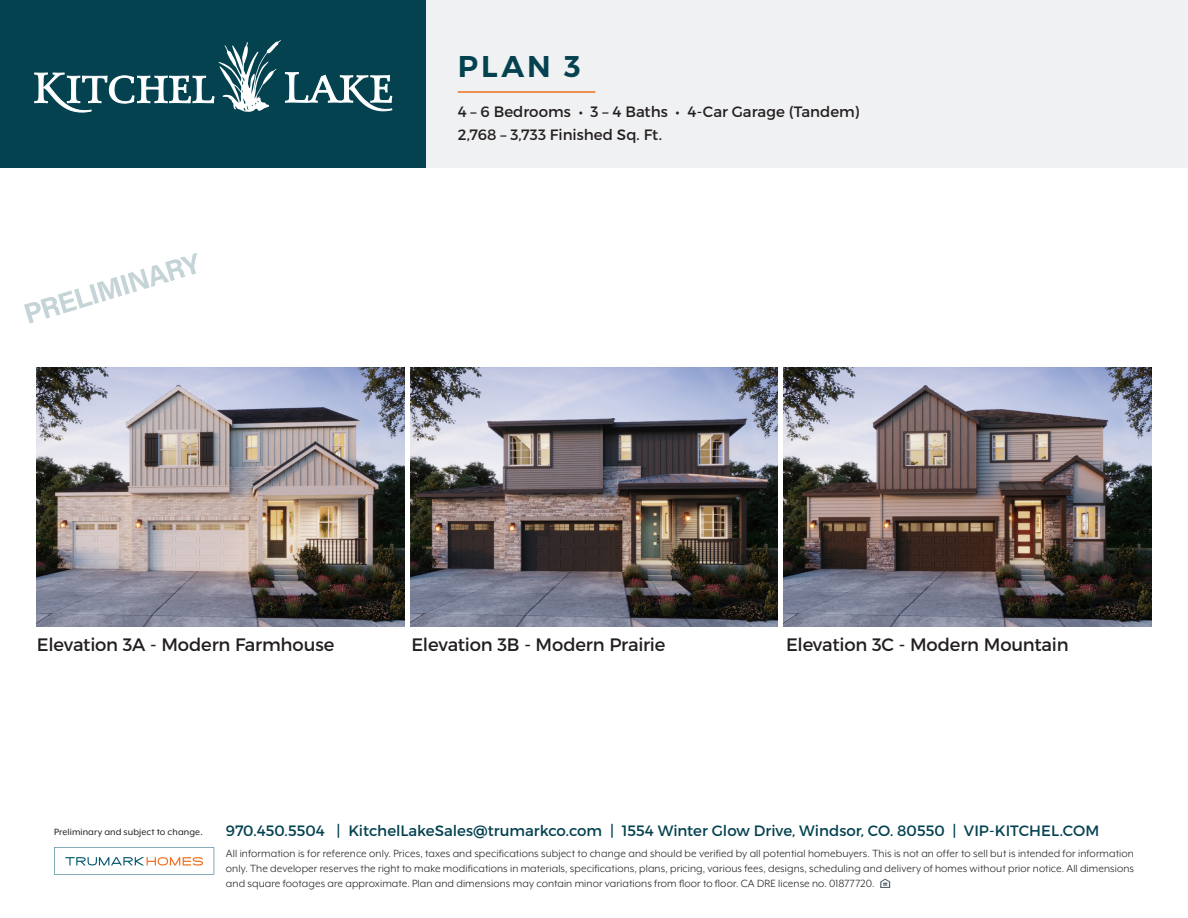
<style>
.page{position:relative;width:1188px;height:918px;background:#fff}
.page>*{position:absolute;margin:0;border:0;box-sizing:border-box;transform-origin:0 0}
.t1{font:600 30px "Montserrat";color:#044250}
.t2{font:18px "Montserrat";letter-spacing:-.01em;color:#231f20}
.t3{font:15px "Montserrat";color:#044250}
.t4{font:15px "Montserrat";color:#231f20}
.t5{font:12px/15px "Mr Eaves XL Mod OT";letter-spacing:.01em;color:#231f20;text-align:justify}
.t6{font:10.5px "Mr Eaves XL Mod OT";letter-spacing:.01em;color:#231f20}
</style>
<div class="page">
<svg style="left:880px;top:879px;width:10px;height:9px"></svg>
<svg style="left:54px;top:847px;width:160px;height:28px"></svg>
<div style="left:0;top:0;width:427px;height:167px;background:#044250"></div>
<div style="left:427px;top:0;width:761px;height:167px;background:#f0f1f2"></div>
<svg style="left:34px;top:40px;width:358px;height:72px"></svg>
<svg style="left:24px;top:253px;width:173px;height:71px"></svg>
<img style="left:784px;top:368px;width:367px;height:259px">
<img style="left:410px;top:368px;width:368px;height:259px">
<img style="left:37px;top:368px;width:367px;height:259px">
<hr style="left:458px;top:91px;width:137px;height:2px;background:#ef7120">
<p class="t1" style="left:458px;top:48px;width:124px">PLAN 3</p>
<p class="t4" style="left:458px;top:102px;width:403px">4 – 6 Bedrooms • 3 – 4 Baths • 4-Car Garage (Tandem)</p>
<p class="t4" style="left:458px;top:125px;width:206px">2,768 – 3,733 Finished Sq. Ft.</p>
<p class="t2" style="left:37px;top:634px;width:299px">Elevation 3A - Modern Farmhouse</p>
<p class="t2" style="left:412px;top:634px;width:255px">Elevation 3B - Modern Prairie</p>
<p class="t2" style="left:786px;top:634px;width:284px">Elevation 3C - Modern Mountain</p>
<p class="t6" style="left:54px;top:826px;width:150px">Preliminary and subject to change.</p>
<p class="t3" style="left:226px;top:822px;width:875px">970.450.5504 | KitchelLakeSales@trumarkco.com | 1554 Winter Glow Drive, Windsor, CO. 80550 | VIP-KITCHEL.COM</p>
<p class="t5" style="left:226px;top:846px;width:910px">All information is for reference only. Prices, taxes and specifications subject to change and should be verified by all potential homebuyers. This is not an offer to sell but is intended for information only. The developer reserves the right to make modifications in materials, specifications, plans, pricing, various fees, designs, scheduling and delivery of homes without prior notice. All dimensions and square footages are approximate. Plan and dimensions may contain minor variations from floor to floor. CA DRE license no. 01877720.</p>
</div>
